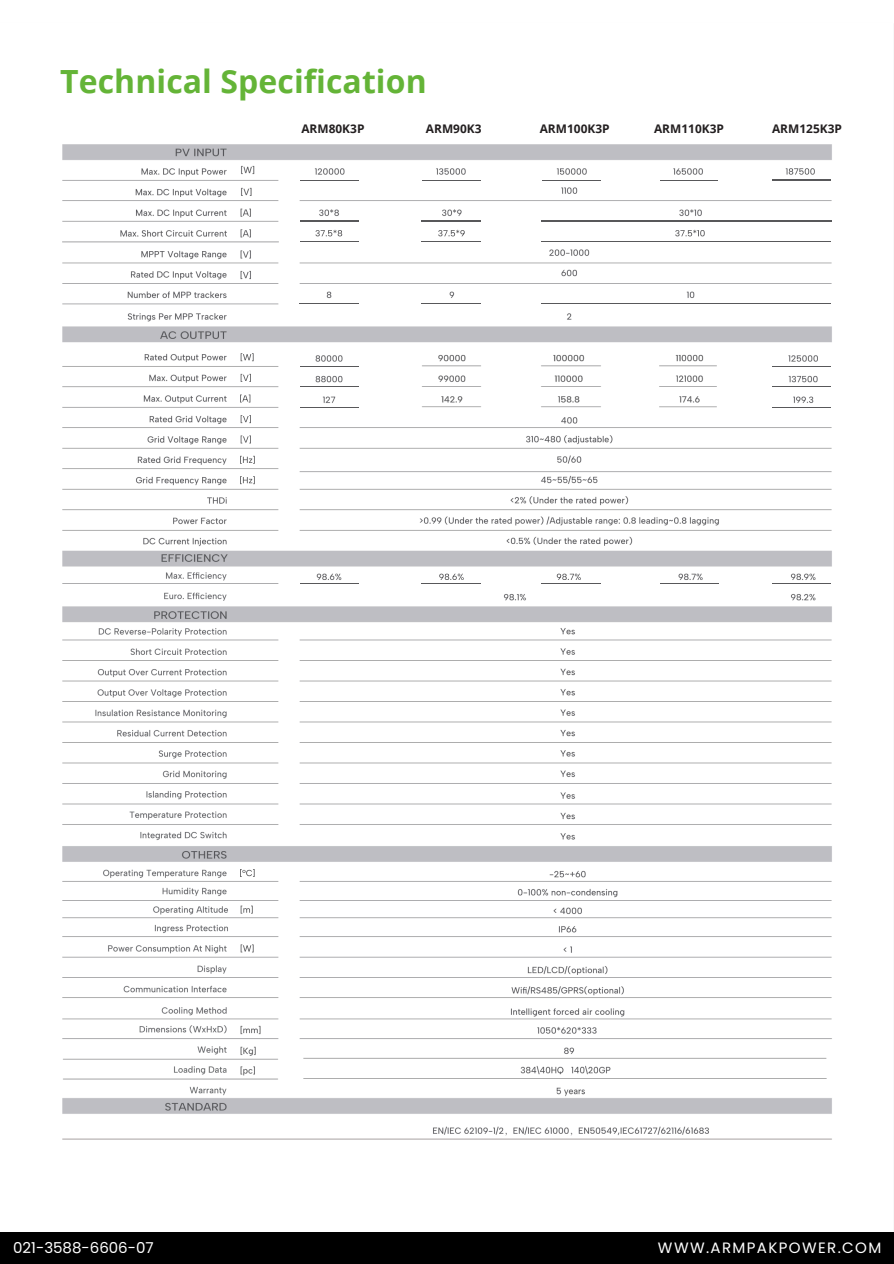
<style>
.page{position:relative;width:894px;height:1264px;background:#fff}
.page>*{position:absolute;margin:0;border:0;box-sizing:border-box;transform-origin:0 0}
.t1{font:700 31.95px "Open Sans";letter-spacing:.005em;color:#64b437}
.t2{font:15px "Poppins";letter-spacing:.09em;color:#fff}
.t3{font:15px "Poppins";color:#fff}
.t4{font:700 11.85px "Open Sans";letter-spacing:.005em;color:#231f20}
</style>
<div class="page">
<img style="left:62px;top:144px;width:770px;height:996px">
<svg style="left:240px;top:905px;width:13px;height:8px"></svg>
<svg style="left:240px;top:944px;width:13px;height:8px"></svg>
<svg style="left:240px;top:869px;width:14px;height:8px"></svg>
<svg style="left:240px;top:353px;width:13px;height:8px"></svg>
<svg style="left:240px;top:374px;width:11px;height:8px"></svg>
<svg style="left:240px;top:415px;width:11px;height:8px"></svg>
<svg style="left:240px;top:435px;width:11px;height:8px"></svg>
<svg style="left:240px;top:394px;width:10px;height:8px"></svg>
<svg style="left:240px;top:456px;width:15px;height:8px"></svg>
<svg style="left:240px;top:476px;width:15px;height:8px"></svg>
<img style="left:62px;top:159px;width:224px;height:128px">
<img style="left:62px;top:1018px;width:224px;height:84px">
<hr style="left:299px;top:304px;width:59px;height:1px;background:#58585a">
<hr style="left:300px;top:180px;width:58px;height:1px;background:#58585a">
<hr style="left:300px;top:366px;width:58px;height:1px;background:#58585a">
<hr style="left:300px;top:386px;width:58px;height:1px;background:#58585a">
<hr style="left:300px;top:407px;width:58px;height:1px;background:#58585a">
<hr style="left:300px;top:583px;width:58px;height:1px;background:#58585a">
<hr style="left:300px;top:241px;width:58px;height:1px;background:#58585a">
<hr style="left:300px;top:221px;width:58px;height:1px;background:#58585a">
<svg style="left:315px;top:230px;width:27px;height:6px"></svg>
<hr style="left:421px;top:304px;width:59px;height:1px;background:#58585a">
<hr style="left:422px;top:180px;width:58px;height:1px;background:#58585a">
<svg style="left:439px;top:573px;width:24px;height:7px"></svg>
<hr style="left:422px;top:583px;width:58px;height:1px;background:#58585a">
<hr style="left:422px;top:241px;width:58px;height:1px;background:#58585a">
<hr style="left:422px;top:221px;width:58px;height:1px;background:#58585a">
<svg style="left:438px;top:230px;width:26px;height:6px"></svg>
<img style="left:414px;top:347px;width:74px;height:68px">
<hr style="left:541px;top:180px;width:59px;height:1px;background:#58585a">
<svg style="left:556px;top:573px;width:24px;height:7px"></svg>
<hr style="left:541px;top:583px;width:59px;height:1px;background:#58585a">
<img style="left:534px;top:347px;width:74px;height:68px">
<hr style="left:659px;top:583px;width:59px;height:1px;background:#58585a">
<hr style="left:659px;top:180px;width:58px;height:1px;background:#58585a">
<img style="left:651px;top:347px;width:73px;height:68px">
<hr style="left:541px;top:304px;width:289px;height:1px;background:#58585a">
<img style="left:291px;top:1050px;width:541px;height:53px">
<hr style="left:541px;top:241px;width:289px;height:1px;background:#58585a">
<hr style="left:541px;top:221px;width:289px;height:1px;background:#58585a">
<svg style="left:675px;top:230px;width:29px;height:6px"></svg>
<hr style="left:772px;top:583px;width:58px;height:1px;background:#58585a">
<hr style="left:772px;top:366px;width:58px;height:1px;background:#58585a">
<hr style="left:772px;top:386px;width:58px;height:1px;background:#58585a">
<hr style="left:772px;top:407px;width:58px;height:1px;background:#58585a">
<svg style="left:785px;top:168px;width:29px;height:7px"></svg>
<hr style="left:772px;top:180px;width:58px;height:1px;background:#58585a">
<div style="left:0;top:1232px;width:893px;height:31px;background:#000"></div>
<p class="t1" style="left:60px;top:59px;width:368px">Technical Specification</p>
<h1 class="t4" style="left:301px;top:120px;width:65px">ARM80K3P</h1>
<p class="t4" style="left:426px;top:120px;width:57px">ARM90K3</p>
<p class="t4" style="left:539px;top:120px;width:71px">ARM100K3P</p>
<p class="t4" style="left:653px;top:120px;width:71px">ARM110K3P</p>
<p class="t4" style="left:771px;top:120px;width:71px">ARM125K3P</p>
<p class="t3" style="left:13px;top:1237px;width:142px">021-3588-6606-07</p>
<p class="t2" style="left:657px;top:1237px;width:225px">WWW.ARMPAKPOWER.COM</p>
</div>
